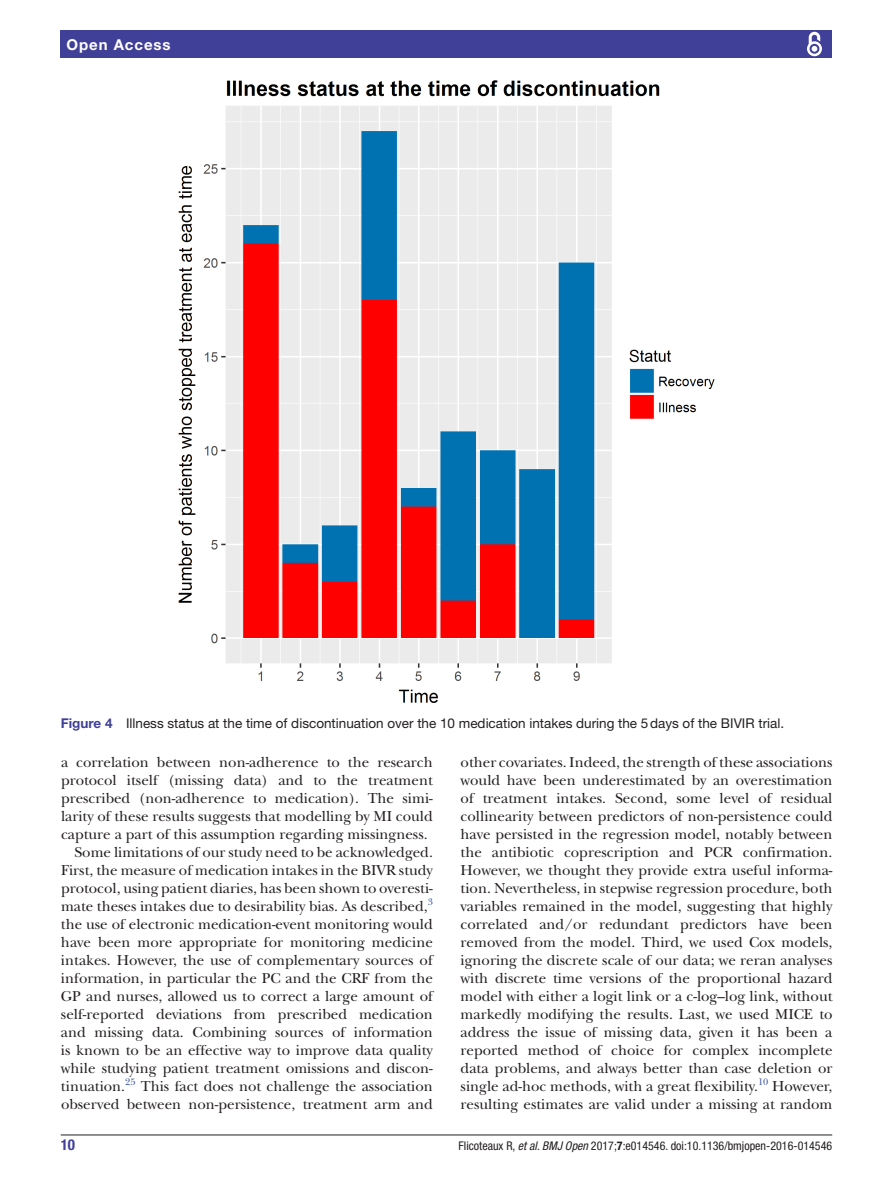
<style>
.page{position:relative;width:893px;height:1191px;background:#fff}
.page>*{position:absolute;margin:0;border:0;box-sizing:border-box;transform-origin:0 0}
.t1{font:15px/18px "New Baskerville";color:#231f20;text-align:justify}
.t2{font:700 15px "Helvetica Neue LT Std";letter-spacing:.065em;color:#fff}
.t3{font:700 condensed 15px "Helvetica Neue LT Std";color:#414099}
.t4{font:13.5px "Helvetica Neue LT Std";color:#231f20}
.t5{font:condensed 12px "Helvetica Neue LT Std";color:#231f20}
.t6{font:9.9px "New Baskerville";color:#3853a3}
.s1{font-weight:700;color:#414099}
.s2{font-style:italic}
.s3{font-weight:700}
</style>
<div class="page">
<hr style="left:61px;top:1134px;width:771px;height:1px;background:#231f20">
<div style="left:61px;top:31px;width:771px;height:27px;background:#414099"></div>
<svg style="left:807px;top:31px;width:15px;height:26px"></svg>
<img style="left:178px;top:80px;width:537px;height:623px">
<p class="t2" style="left:66px;top:35px;width:106px">Open Access</p>
<p class="t4" style="left:61px;top:715px;width:725px"><span class="s1">Figure 4</span> Illness status at the time of discontinuation over the 10 medication intakes during the 5days of the BIVIR trial.</p>
<p class="t1" style="left:61px;top:753px;width:373px">a correlation between non-adherence to the research</p>
<p class="t1" style="left:61px;top:771px;width:373px">protocol itself (missing data) and to the treatment</p>
<p class="t1" style="left:61px;top:789px;width:373px">prescribed (non-adherence to medication). The simi-</p>
<p class="t1" style="left:61px;top:807px;width:373px">larity of these results suggests that modelling by MI could</p>
<p class="t1" style="left:61px;top:825px;width:368px">capture a part of this assumption regarding missingness.</p>
<p class="t1" style="left:74px;top:843px;width:360px">Some limitations of our study need to be acknowledged.</p>
<p class="t1" style="left:61px;top:861px;width:373px">First, the measure of medication intakes in the BIVR study</p>
<p class="t1" style="left:61px;top:879px;width:373px">protocol, using patient diaries, has been shown to overesti-</p>
<p class="t1" style="left:61px;top:897px;width:373px">mate theses intakes due to desirability bias. As described,<sup>3</sup></p>
<p class="t1" style="left:61px;top:915px;width:373px">the use of electronic medication-event monitoring would</p>
<p class="t1" style="left:61px;top:933px;width:373px">have been more appropriate for monitoring medicine</p>
<p class="t1" style="left:61px;top:951px;width:373px">intakes. However, the use of complementary sources of</p>
<p class="t1" style="left:61px;top:969px;width:373px">information, in particular the PC and the CRF from the</p>
<p class="t1" style="left:61px;top:987px;width:373px">GP and nurses, allowed us to correct a large amount of</p>
<p class="t1" style="left:61px;top:1005px;width:373px">self-reported deviations from prescribed medication</p>
<p class="t1" style="left:61px;top:1023px;width:373px">and missing data. Combining sources of information</p>
<p class="t1" style="left:61px;top:1041px;width:373px">is known to be an effective way to improve data quality</p>
<p class="t1" style="left:61px;top:1059px;width:373px">while studying patient treatment omissions and discon-</p>
<p class="t1" style="left:61px;top:1077px;width:373px">tinuation.<sup>25</sup> This fact does not challenge the association</p>
<p class="t1" style="left:61px;top:1095px;width:373px">observed between non-persistence, treatment arm and</p>
<p class="t1" style="left:461px;top:753px;width:373px">other covariates. Indeed, the strength of these associations would have been underestimated by an overestimation of treatment intakes. Second, some level of residual collinearity between predictors of non-persistence could have persisted in the regression model, notably between the antibiotic coprescription and PCR confirmation.<br>However, we thought they provide extra useful informa&shy;tion. Nevertheless, in stepwise regression procedure, both variables remained in the model, suggesting that highly correlated and/or redundant predictors have been removed from the model. Third, we used Cox models, ignoring the discrete scale of our data; we reran analyses with discrete time versions of the proportional hazard model with either a logit link or a c-log–log link, without markedly modifying the results. Last, we used MICE to address the issue of missing data, given it has been a reported method of choice for complex incomplete data problems, and always better than case deletion or single ad-hoc methods, with a great flexibility.</p>
<p class="t6" style="left:758px;top:1075px;width:12px">10</p>
<p class="t1" style="left:461px;top:1077px;width:373px;text-align:right">However,<br>resulting estimates are valid under a missing at random</p>
<p class="t3" style="left:61px;top:1135px;width:16px">10</p>
<p class="t5" style="left:459px;top:1138px;width:375px">Flicoteaux R, <span class="s2">et al</span>. <span class="s2">BMJ Open</span> 2017;<span class="s3">7</span>:e014546. doi:10.1136/bmjopen-2016-014546</p>
</div>
